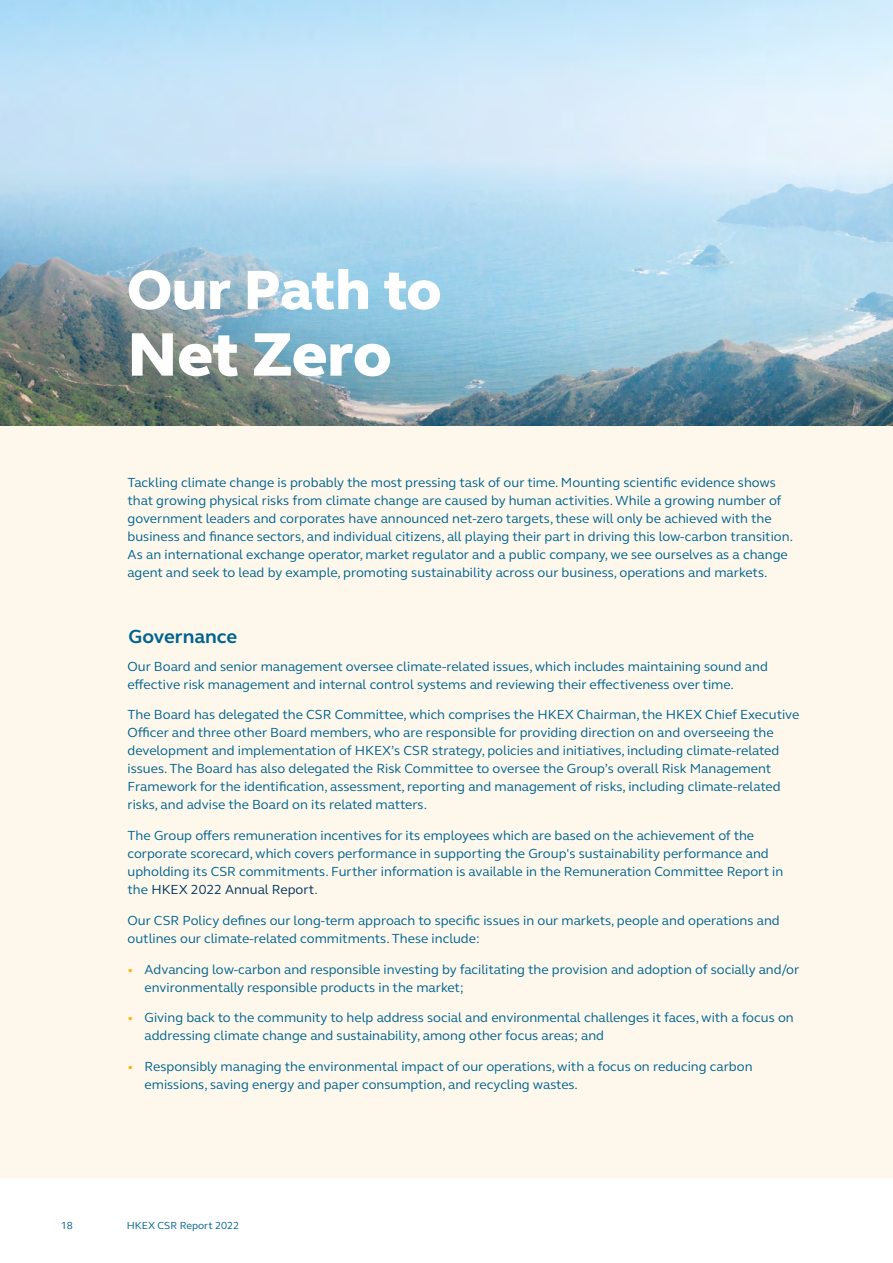
<style>
.page{position:relative;width:893px;height:1263px;background:#fff}
.page>*{position:absolute;margin:0;border:0;box-sizing:border-box;transform-origin:0 0}
.t1{font:800 63px "FS Elliot Pro";letter-spacing:-.01em;color:#fff}
.t2{font:800 57px "FS Elliot Pro";color:#fff}
.t3{font:700 19.5px "FS Elliot Pro";color:#006491}
.Body_style{font:13.5px/18px "FS Elliot Pro";color:#006491}
.t4{font:10.5px "FS Elliot Pro";color:#006491}
.s1{color:#003660}
.s2{font-weight:700;font-size:12px;color:#fcaf17}
</style>
<div class="page">
<div style="left:0;top:425px;width:893px;height:753px;background:#fef8ec"></div>
<img style="left:0;top:0;width:893px;height:425px">
<p class="t2" style="left:127px;top:252px;width:316px">Our Path to</p>
<p class="t1" style="left:128px;top:312px;width:266px">Net Zero</p>
<p class="Body_style" style="left:128px;top:473px;width:667px">Tackling climate change is probably the most pressing task of our time. Mounting scientific evidence shows that growing physical risks from climate change are caused by human activities. While a growing number of government leaders and corporates have announced net-zero targets, these will only be achieved with the business and finance sectors, and individual citizens, all playing their part in driving this low-carbon transition.<br>As an international exchange operator, market regulator and a public company, we see ourselves as a change agent and seek to lead by example, promoting sustainability across our business, operations and markets.</p>
<h3 class="t3" style="left:129px;top:623px;width:110px">Governance</h3>
<p class="Body_style" style="left:128px;top:657px;width:642px">Our Board and senior management oversee climate-related issues, which includes maintaining sound and effective risk management and internal control systems and reviewing their effectiveness over time.</p>
<p class="Body_style" style="left:128px;top:705px;width:673px">The Board has delegated the CSR Committee, which comprises the HKEX Chairman, the HKEX Chief Executive Officer and three other Board members, who are responsible for providing direction on and overseeing the development and implementation of HKEX’s CSR strategy, policies and initiatives, including climate-related issues. The Board has also delegated the Risk Committee to oversee the Group’s overall Risk Management Framework for the identification, assessment, reporting and management of risks, including climate-related risks, and advise the Board on its related matters.</p>
<p class="Body_style" style="left:128px;top:826px;width:657px">The Group offers remuneration incentives for its employees which are based on the achievement of the corporate scorecard, which covers performance in supporting the Group's sustainability performance and upholding its CSR commitments. Further information is available in the Remuneration Committee Report in the <span class="s1">HKEX 2022 Annual Report</span>.</p>
<p class="Body_style" style="left:128px;top:911px;width:654px">Our CSR Policy defines our long-term approach to specific issues in our markets, people and operations and outlines our climate-related commitments. These include:</p>
<p class="Body_style" style="left:145px;top:960px;width:656px;text-indent:-17px"><span class="s2">•</span> Advancing low-carbon and responsible investing by facilitating the provision and adoption of socially and/or environmentally responsible products in the market;</p>
<p class="Body_style" style="left:145px;top:1008px;width:651px;text-indent:-17px"><span class="s2">•</span> Giving back to the community to help address social and environmental challenges it faces, with a focus on addressing climate change and sustainability, among other focus areas; and</p>
<p class="Body_style" style="left:145px;top:1057px;width:609px;text-indent:-17px"><span class="s2">•</span> Responsibly managing the environmental impact of our operations, with a focus on reducing carbon emissions, saving energy and paper consumption, and recycling wastes.</p>
<p class="t4" style="left:61px;top:1219px;width:14px">18</p>
<p class="t4" style="left:127px;top:1219px;width:114px">HKEX CSR Report 2022</p>
</div>
